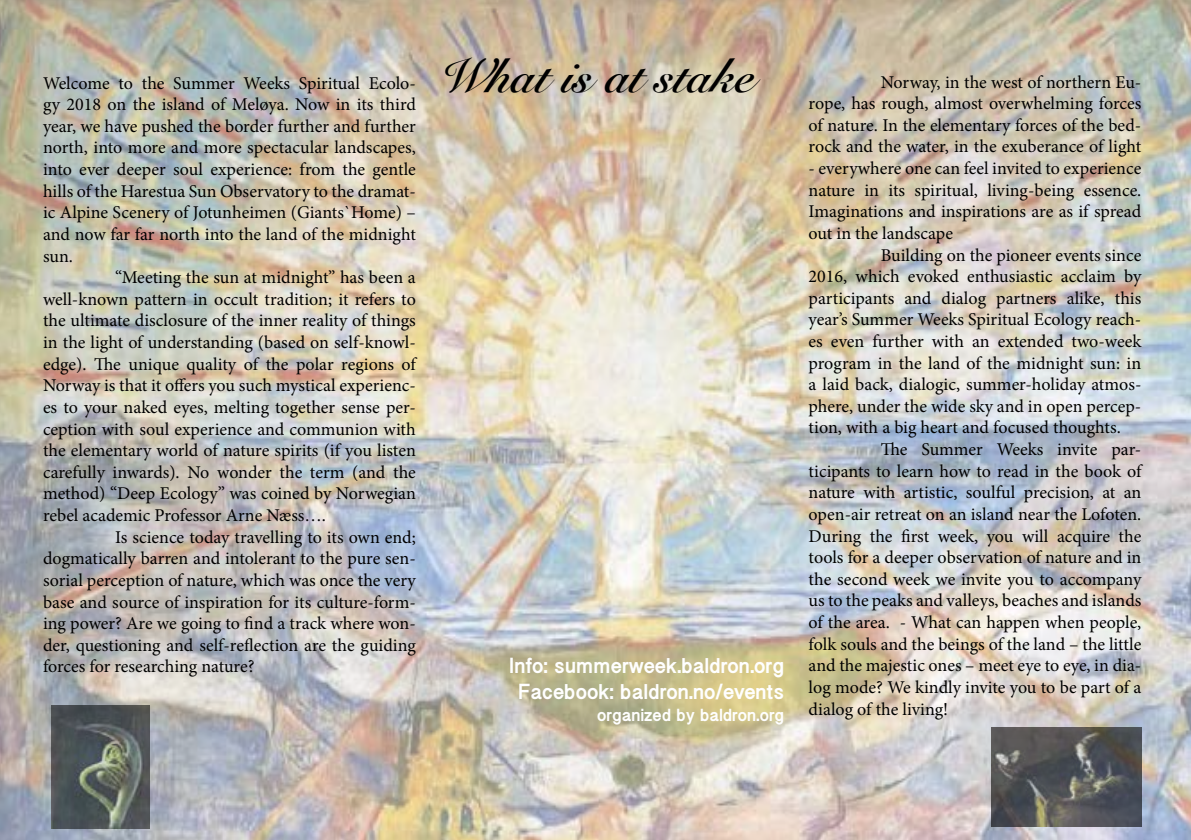
<style>
.page{position:relative;width:1191px;height:840px;background:#fff}
.page>*{position:absolute;margin:0;border:0;box-sizing:border-box;transform-origin:0 0}
.t1{font:700 48px "Snell Roundhand";color:#000}
.t2{font:700 22px/26.4px "Myanmar Sangam MN";color:#fff;text-align:center}
.t3{font:18px/21.6px "Minion Pro";color:#000;text-align:justify}
.t4{font:700 18px "Myanmar Sangam MN";color:#fff}
</style>
<div class="page">
<img style="left:0;top:0;width:1191px;height:839px">
<img style="left:991px;top:727px;width:150px;height:99px">
<img style="left:52px;top:705px;width:97px;height:123px">
<h1 class="t1" style="left:439px;top:34px;width:317px">What is at stake</h1>
<p class="t3" style="left:43px;top:72px;width:374px">Welcome to the Summer Weeks Spiritual Ecolo-</p>
<p class="t3" style="left:43px;top:94px;width:374px">gy 2018 on the island of Meløya. Now in its third</p>
<p class="t3" style="left:43px;top:115px;width:374px">year, we have pushed the border further and further</p>
<p class="t3" style="left:43px;top:137px;width:374px">north, into more and more spectacular landscapes,</p>
<p class="t3" style="left:43px;top:158px;width:374px">into ever deeper soul experience: from the gentle</p>
<p class="t3" style="left:43px;top:180px;width:374px">hills of the Harestua Sun Observatory to the dramat-</p>
<p class="t3" style="left:43px;top:202px;width:374px">ic Alpine Scenery of Jotunheimen (Giants`Home) –</p>
<p class="t3" style="left:43px;top:223px;width:374px">and now far far north into the land of the midnight</p>
<p class="t3" style="left:43px;top:245px;width:32px">sun.</p>
<p class="t3" style="left:115px;top:266px;width:302px">“Meeting the sun at midnight” has been a</p>
<p class="t3" style="left:43px;top:288px;width:374px">well-known pattern in occult tradition; it refers to</p>
<p class="t3" style="left:43px;top:310px;width:374px">the ultimate disclosure of the inner reality of things</p>
<p class="t3" style="left:43px;top:331px;width:374px">in the light of understanding (based on self-knowl-</p>
<p class="t3" style="left:43px;top:353px;width:374px">edge). The unique quality of the polar regions of</p>
<p class="t3" style="left:43px;top:374px;width:374px">Norway is that it offers you such mystical experienc-</p>
<p class="t3" style="left:43px;top:396px;width:374px">es to your naked eyes, melting together sense per-</p>
<p class="t3" style="left:43px;top:418px;width:374px">ception with soul experience and communion with</p>
<p class="t3" style="left:43px;top:439px;width:374px">the elementary world of nature spirits (if you listen</p>
<p class="t3" style="left:43px;top:461px;width:374px">carefully inwards). No wonder the term (and the</p>
<p class="t3" style="left:43px;top:482px;width:374px">method) “Deep Ecology” was coined by Norwegian</p>
<p class="t3" style="left:43px;top:504px;width:284px">rebel academic Professor Arne Næss….</p>
<p class="t3" style="left:115px;top:526px;width:302px">Is science today travelling to its own end;</p>
<p class="t3" style="left:43px;top:547px;width:374px">dogmatically barren and intolerant to the pure sen-</p>
<p class="t3" style="left:43px;top:569px;width:374px">sorial perception of nature, which was once the very</p>
<p class="t3" style="left:43px;top:590px;width:374px">base and source of inspiration for its culture-form-</p>
<p class="t3" style="left:43px;top:612px;width:374px">ing power? Are we going to find a track where won-</p>
<p class="t3" style="left:43px;top:634px;width:374px">der, questioning and self-reflection are the guiding</p>
<p class="t3" style="left:43px;top:655px;width:213px">forces for researching nature?</p>
<p class="t2" style="left:509px;top:651px;width:277px">Info: summerweek.baldron.org<br>Facebook: baldron.no/events</p>
<p class="t4" style="left:597px;top:703px;width:188px">organized by baldron.org</p>
<p class="t3" style="left:808px;top:71px;width:334px;text-indent:72px">Norway, in the west of northern Eu&shy;rope, has rough, almost overwhelming forces of nature. In the elementary forces of the bed&shy;rock and the water, in the exuberance of light</p>
<p class="t3" style="left:808px;top:157px;width:334px">- everywhere one can feel invited to experience</p>
<p class="t3" style="left:808px;top:179px;width:334px">nature in its spiritual, living-being essence.</p>
<p class="t3" style="left:808px;top:201px;width:334px">Imaginations and inspirations are as if spread</p>
<p class="t3" style="left:808px;top:222px;width:146px">out in the landscape</p>
<p class="t3" style="left:880px;top:244px;width:262px">Building on the pioneer events since</p>
<p class="t3" style="left:808px;top:265px;width:334px">2016, which evoked enthusiastic acclaim by</p>
<p class="t3" style="left:808px;top:287px;width:334px">participants and dialog partners alike, this</p>
<p class="t3" style="left:808px;top:309px;width:334px">year’s Summer Weeks Spiritual Ecology reach-</p>
<p class="t3" style="left:808px;top:330px;width:334px">es even further with an extended two-week</p>
<p class="t3" style="left:808px;top:352px;width:334px">program in the land of the midnight sun: in</p>
<p class="t3" style="left:808px;top:373px;width:334px">a laid back, dialogic, summer-holiday atmos-</p>
<p class="t3" style="left:808px;top:395px;width:334px">phere, under the wide sky and in open percep-</p>
<p class="t3" style="left:808px;top:417px;width:314px">tion, with a big heart and focused thoughts.</p>
<p class="t3" style="left:880px;top:438px;width:262px">The Summer Weeks invite par-</p>
<p class="t3" style="left:808px;top:460px;width:334px">ticipants to learn how to read in the book of</p>
<p class="t3" style="left:808px;top:481px;width:334px">nature with artistic, soulful precision, at an</p>
<p class="t3" style="left:808px;top:503px;width:334px">open-air retreat on an island near the Lofoten.</p>
<p class="t3" style="left:808px;top:525px;width:334px">During the first week, you will acquire the</p>
<p class="t3" style="left:808px;top:546px;width:334px">tools for a deeper observation of nature and in</p>
<p class="t3" style="left:808px;top:568px;width:334px">the second week we invite you to accompany</p>
<p class="t3" style="left:808px;top:589px;width:334px">us to the peaks and valleys, beaches and islands</p>
<p class="t3" style="left:808px;top:611px;width:334px">of the area. - What can happen when people,</p>
<p class="t3" style="left:808px;top:633px;width:334px">folk souls and the beings of the land – the little</p>
<p class="t3" style="left:808px;top:654px;width:334px">and the majestic ones – meet eye to eye, in dia-</p>
<p class="t3" style="left:808px;top:676px;width:334px">log mode? We kindly invite you to be part of a</p>
<p class="t3" style="left:808px;top:697px;width:141px">dialog of the living!</p>
</div>
